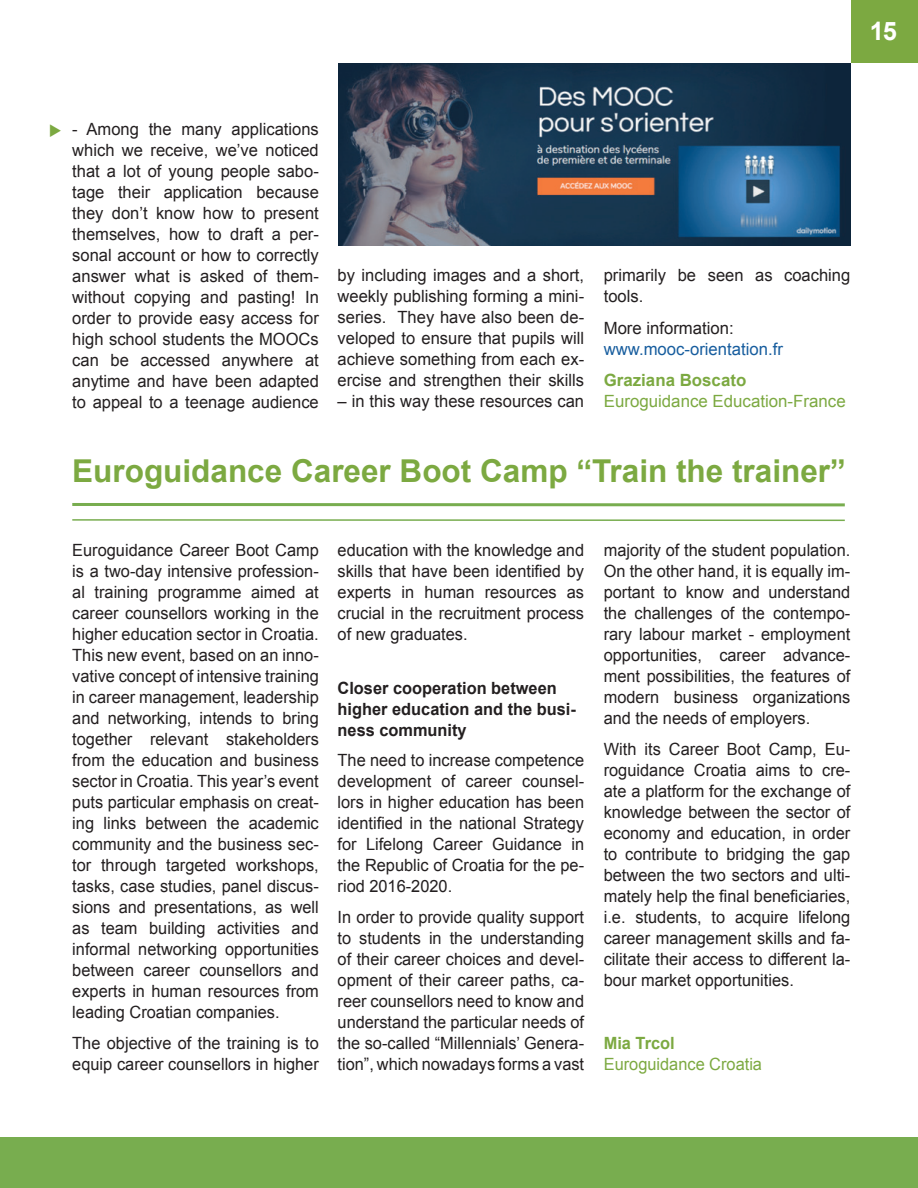
<style>
.page{position:relative;width:918px;height:1188px;background:#fff}
.page>*{position:absolute;margin:0;border:0;box-sizing:border-box;transform-origin:0 0}
.t1{font:700 31.5px "Arial";color:#7ca941}
.t2{font:700 25.5px "Arial";color:#fff}
.t3{font:16.8px/21px "Arial";color:#231f20;text-align:justify}
.t4{font:700 16.8px/21px "Arial";color:#231f20}
.t5{font:16.8px "Arial";color:#7ca941}
.t6{font:700 16.8px "Arial";color:#7ca941}
.t7{font:16.8px "Arial";color:#175d9e}
</style>
<div class="page">
<div style="left:0;top:1138px;width:918px;height:50px;background:#78ad4f"></div>
<div style="left:851px;top:0;width:67px;height:63px;background:#7ca941"></div>
<hr style="left:72px;top:519px;width:773px;height:2px;background:#78ad4f">
<hr style="left:72px;top:503px;width:773px;height:3px;background:#78ad4f">
<img style="left:338px;top:63px;width:512px;height:183px">
<h2 class="t2" style="left:870px;top:14px;width:29px">1 51</h2>
<p class="t3" style="left:72px;top:119px;width:248px">- Among the many applications which we receive, we’ve noticed that a lot of young people sabo&shy;tage their application because they don’t know how to present themselves, how to draft a per&shy;sonal account or how to correctly answer what is asked of them&shy;without copying and pasting! In order to provide easy access for high school students the MOOCs can be accessed anywhere at anytime and have been adapted to appeal to a teenage audience</p>
<p class="t3" style="left:338px;top:265px;width:248px">by including images and a short, weekly publishing forming a mini&shy;series. They have also been de&shy;veloped to ensure that pupils will achieve something from each ex&shy;ercise and strengthen their skills</p>
<p class="t3" style="left:338px;top:391px;width:248px">– in this way these resources can</p>
<p class="t3" style="left:604px;top:265px;width:248px">primarily be seen as coaching tools.</p>
<p class="t3" style="left:604px;top:317px;width:131px">More information:</p>
<p class="t7" style="left:604px;top:338px;width:181px">www.mooc-orientation.fr</p>
<p class="t6" style="left:604px;top:369px;width:144px">Graziana Boscato</p>
<p class="t5" style="left:604px;top:390px;width:243px">Euroguidance Education-France</p>
<h1 class="t1" style="left:72px;top:450px;width:775px">Euroguidance Career Boot Camp “Train the trainer”</h1>
<p class="t3" style="left:72px;top:539px;width:248px">Euroguidance Career Boot Camp is a two-day intensive profession&shy;al training programme aimed at career counsellors working in the higher education sector in Croatia.<br>This new event, based on an inno&shy;vative concept of intensive training in career management, leadership and networking, intends to bring together relevant stakeholders from the education and business sector in Croatia. This year’s event puts particular emphasis on creat&shy;ing links between the academic community and the business sec&shy;tor through targeted workshops, tasks, case studies, panel discus&shy;sions and presentations, as well as team building activities and informal networking opportunities between career counsellors and experts in human resources from leading Croatian companies.</p>
<p class="t3" style="left:72px;top:1033px;width:248px">The objective of the training is to equip career counsellors in higher</p>
<p class="t3" style="left:338px;top:539px;width:248px">education with the knowledge and skills that have been identified by experts in human resources as crucial in the recruitment process of new graduates.</p>
<p class="t4" style="left:338px;top:678px;width:240px">Closer cooperation between higher education and the busi&shy;ness community</p>
<p class="t3" style="left:338px;top:749px;width:248px">The need to increase competence development of career counsel&shy;lors in higher education has been identified in the national Strategy for Lifelong Career Guidance in the Republic of Croatia for the pe&shy;riod 2016-2020.</p>
<p class="t3" style="left:338px;top:907px;width:248px">In order to provide quality support to students in the understanding of their career choices and devel&shy;opment of their career paths, ca&shy;reer counsellors need to know and understand the particular needs of the so-called “Millennials’ Genera&shy;tion”, which nowadays forms a vast</p>
<p class="t3" style="left:604px;top:539px;width:248px">majority of the student population.<br>On the other hand, it is equally im&shy;portant to know and understand the challenges of the contempo&shy;rary labour market - employment opportunities, career advance&shy;ment possibilities, the features of modern business organizations and the needs of employers.</p>
<p class="t3" style="left:604px;top:739px;width:248px">With its Career Boot Camp, Eu&shy;roguidance Croatia aims to cre&shy;ate a platform for the exchange of knowledge between the sector of economy and education, in order to contribute to bridging the gap between the two sectors and ulti&shy;mately help the final beneficiaries, i.e. students, to acquire lifelong career management skills and fa&shy;cilitate their access to different la&shy;bour market opportunities.</p>
<p class="t6" style="left:604px;top:1032px;width:72px">Mia Trcol</p>
<p class="t5" style="left:604px;top:1053px;width:160px">Euroguidance Croatia</p>
</div>
